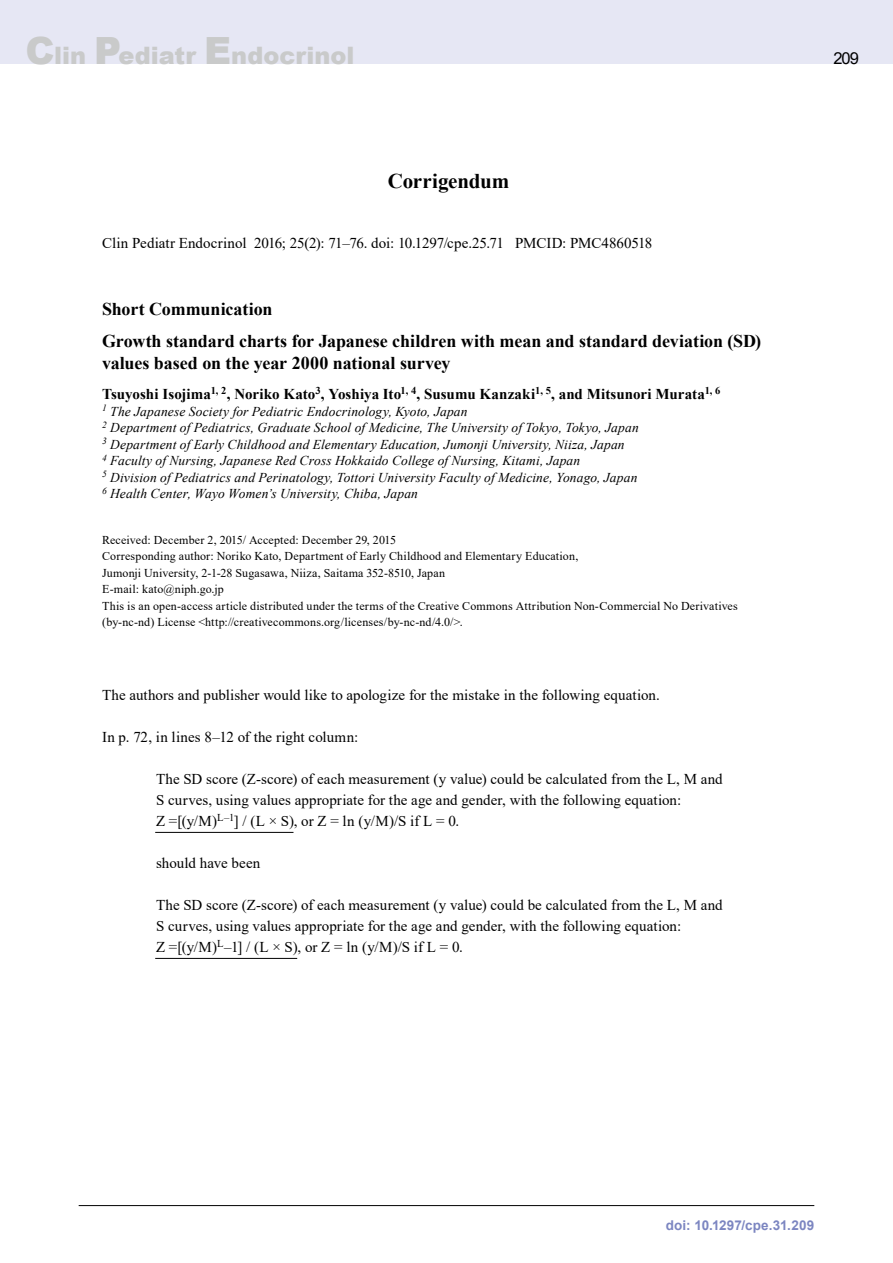
<style>
.page{position:relative;width:893px;height:1263px;background:#fff}
.page>*{position:absolute;margin:0;border:0;box-sizing:border-box;transform-origin:0 0}
.t1{font:900 24px "Arial";color:#c9caca}
.t2{font:700 21px "Times New Roman";letter-spacing:-.01em;color:#000}
.t3{font:700 18px/31.5px "Times New Roman";letter-spacing:-.005em;color:#000}
.t4{font:16.5px "Arial";color:#000}
.t5{font:15px/21px "Times New Roman";letter-spacing:.005em;color:#000}
.t6{font:700 15px "Times New Roman";letter-spacing:.005em;color:#000}
.t7{font:italic 13.5px/16.5px "Times New Roman";letter-spacing:.01em;color:#000}
.t8{font:700 13.5px "Arial";letter-spacing:.015em;color:#7c86c1}
.t9{font:12px/16.5px "Times New Roman";letter-spacing:.015em;color:#000}
.s1{font-size:37.5px}
</style>
<div class="page">
<div style="left:0;top:0;width:893px;height:64px;background:#e6e7f4"></div>
<hr style="left:79px;top:1205px;width:735px;height:1px;background:#000">
<hr style="left:155px;top:832px;width:138px;height:1px;background:#000">
<hr style="left:155px;top:958px;width:142px;height:1px;background:#000">
<h1 class="t1" style="left:26px;top:38px;width:330px"><span class="s1">C</span>lin <span class="s1">P</span>ediatr <span class="s1">E</span>ndocrinol</h1>
<h2 class="t2" style="left:388px;top:165px;width:123px">Corrigendum</h2>
<p class="t5" style="left:102px;top:232px;width:552px">Clin Pediatr Endocrinol 2016; 25(2): 71–76. doi: 10.1297/cpe.25.71 PMCID: PMC4860518</p>
<p class="t3" style="left:102px;top:293px;width:661px">Short Communication<br>Growth standard charts for Japanese children with mean and standard deviation (SD)</p>
<p class="t3" style="left:102px;top:347px;width:350px">values based on the year 2000 national survey</p>
<p class="t6" style="left:102px;top:383px;width:620px">Tsuyoshi Isojima<sup>1,</sup> <sup>2</sup>, Noriko Kato<sup>3</sup>, Yoshiya Ito<sup>1,</sup> <sup>4</sup>, Susumu Kanzaki<sup>1,</sup> <sup>5</sup>, and Mitsunori Murata<sup>1,</sup> <sup>6</sup></p>
<p class="t7" style="left:102px;top:403px;width:538px"><sup>1</sup> The Japanese Society for Pediatric Endocrinology, Kyoto, Japan<br><sup>2</sup> Department of Pediatrics, Graduate School of Medicine, The University of Tokyo, Tokyo, Japan <sup>3</sup> Department of Early Childhood and Elementary Education, Jumonji University, Niiza, Japan<br><sup>4</sup> Faculty of Nursing, Japanese Red Cross Hokkaido College of Nursing, Kitami, Japan<br><sup>5</sup> Division of Pediatrics and Perinatology, Tottori University Faculty of Medicine, Yonago, Japan <sup>6</sup> Health Center, Wayo Women’s University, Chiba, Japan</p>
<p class="t9" style="left:102px;top:531px;width:637px">Received: December 2, 2015/ Accepted: December 29, 2015<br>Corresponding author: Noriko Kato, Department of Early Childhood and Elementary Education,<br>Jumonji University, 2-1-28 Sugasawa, Niiza, Saitama 352-8510, Japan<br>E-mail: kato@niph.go.jp<br>This is an open-access article distributed under the terms of the Creative Commons Attribution Non-Commercial No Derivatives (by-nc-nd) License &lt;http://creativecommons.org/licenses/by-nc-nd/4.0/&gt;.</p>
<p class="t5" style="left:102px;top:684px;width:559px">The authors and publisher would like to apologize for the mistake in the following equation.</p>
<p class="t5" style="left:102px;top:726px;width:258px">In p. 72, in lines 8–12 of the right column:</p>
<p class="t5" style="left:156px;top:768px;width:568px">The SD score (Z-score) of each measurement (y value) could be calculated from the L, M and<br>S curves, using values appropriate for the age and gender, with the following equation:<br>Z =[(y/M)<sup>L–1</sup>] / (L × S), or Z = ln (y/M)/S if L = 0.</p>
<p class="t5" style="left:156px;top:852px;width:106px">should have been</p>
<p class="t5" style="left:156px;top:894px;width:568px">The SD score (Z-score) of each measurement (y value) could be calculated from the L, M and<br>S curves, using values appropriate for the age and gender, with the following equation:<br>Z =[(y/M)<sup>L</sup>–1] / (L × S), or Z = ln (y/M)/S if L = 0.</p>
<p class="t4" style="left:833px;top:47px;width:27px">209</p>
<p class="t8" style="left:666px;top:1216px;width:150px">doi: 10.1297/cpe.31.209</p>
</div>
